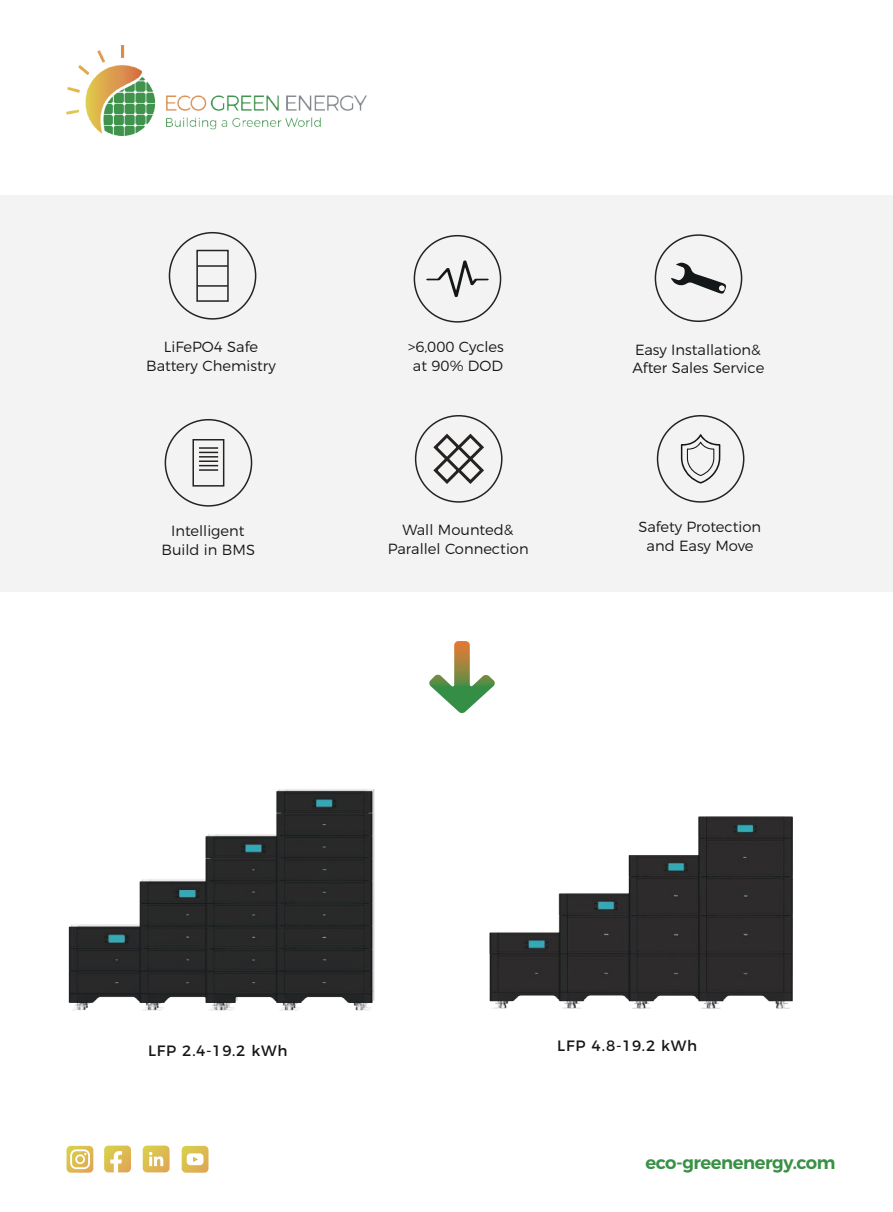
<style>
.page{position:relative;width:893px;height:1212px;background:#fff}
.page>*{position:absolute;margin:0;border:0;box-sizing:border-box;transform-origin:0 0}
.t1{font:600 18px "Montserrat";letter-spacing:-.025em;color:#399145}
.t2{font:15px "Montserrat";letter-spacing:.05em;color:#161719}
.t3{font:300 14.7px/18.5px "Montserrat";color:#141718;text-align:center}
</style>
<div class="page">
<img style="left:72px;top:789px;width:303px;height:222px">
<svg style="left:67px;top:1146px;width:26px;height:27px"></svg>
<svg style="left:104px;top:1145px;width:27px;height:28px"></svg>
<svg style="left:143px;top:1145px;width:27px;height:27px"></svg>
<svg style="left:182px;top:1146px;width:26px;height:27px"></svg>
<img style="left:66px;top:46px;width:300px;height:89px">
<img style="left:490px;top:816px;width:302px;height:193px">
<div style="left:0;top:195px;width:893px;height:397px;background:#f4f3f4"></div>
<svg style="left:429px;top:641px;width:66px;height:72px"></svg>
<div style="left:192px;top:439px;width:32px;height:48px;border:2px solid #262220"></div>
<svg style="left:199px;top:447px;width:19px;height:24px"></svg>
<div style="left:165px;top:419px;width:87px;height:88px;border:2px solid #262220;border-radius:50%"></div>
<svg style="left:681px;top:434px;width:39px;height:50px"></svg>
<div style="left:657px;top:415px;width:87px;height:88px;border:2px solid #262220;border-radius:50%"></div>
<svg style="left:426px;top:260px;width:63px;height:37px"></svg>
<div style="left:414px;top:235px;width:87px;height:88px;border:2px solid #262220;border-radius:50%"></div>
<svg style="left:433px;top:433px;width:51px;height:51px"></svg>
<div style="left:415px;top:415px;width:87px;height:88px;border:2px solid #262220;border-radius:50%"></div>
<hr style="left:197px;top:285px;width:31px;height:2px;background:#262220">
<hr style="left:197px;top:265px;width:31px;height:2px;background:#262220">
<div style="left:196px;top:250px;width:33px;height:52px;border:2px solid #262220"></div>
<div style="left:169px;top:232px;width:87px;height:88px;border:2px solid #262220;border-radius:50%"></div>
<svg style="left:671px;top:262px;width:55px;height:32px"></svg>
<div style="left:655px;top:234px;width:87px;height:88px;border:2px solid #262220;border-radius:50%"></div>
<img style="left:68px;top:791px;width:305px;height:219px">
<p class="t3" style="left:146px;top:336px;width:131px">LiFePO4 Safe<br>Battery Chemistry</p>
<p class="t3" style="left:632px;top:339px;width:133px;text-align:left">Easy Installation&amp;<br>After Sales Service</p>
<p class="t3" style="left:408px;top:337px;width:97px">&gt;6,000 Cycles at 90% DOD</p>
<p class="t3" style="left:162px;top:521px;width:95px">Intelligent<br>Build in BMS</p>
<p class="t3" style="left:638px;top:517px;width:124px">Safety Protection and Easy Move</p>
<p class="t3" style="left:388px;top:519px;width:142px">Wall Mounted&amp;<br>Parallel Connection</p>
<p class="t2" style="left:148px;top:1038px;width:141px">LFP 2.4-19.2 kWh</p>
<p class="t2" style="left:557px;top:1034px;width:141px">LFP 4.8-19.2 kWh</p>
<p class="t1" style="left:645px;top:1148px;width:192px">eco-greenenergy.com</p>
</div>
